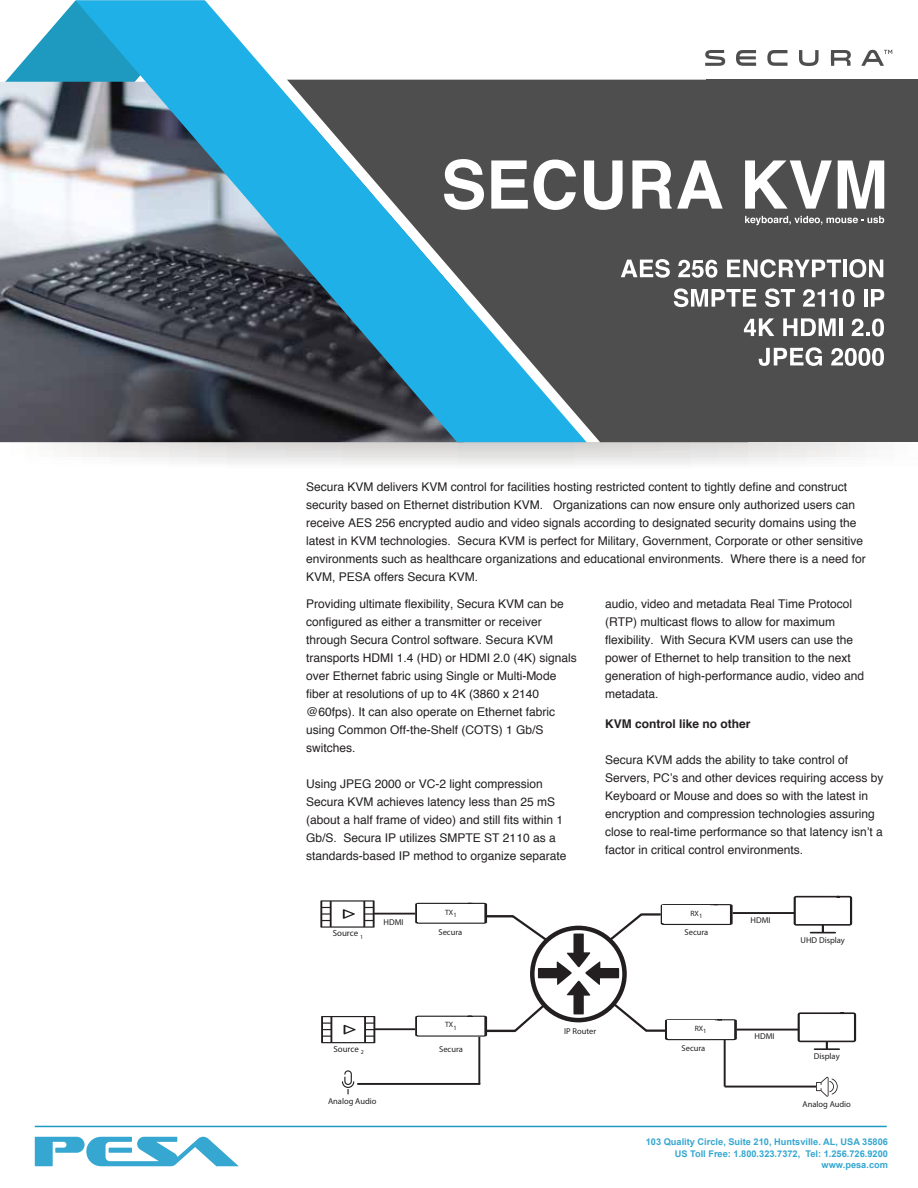
<style>
.page{position:relative;width:918px;height:1188px;background:#fff}
.page>*{position:absolute;margin:0;border:0;box-sizing:border-box;transform-origin:0 0}
.t1{font:12px/18px "Helvetica";color:#231f20}
.t2{font:700 12px "Helvetica";color:#231f20}
.t3{font:700 9.3px/11.1px "Arial";color:#36a7d0;text-align:right}
.t4{font:8.85px "Myriad Pro";color:#231f20}
.t5{font:8.55px "Myriad Pro";color:#231f20}
.t6{font:7.65px "Myriad Pro";letter-spacing:.015em;color:#231f20}
</style>
<div class="page">
<svg style="left:35px;top:1137px;width:204px;height:29px"></svg>
<hr style="left:35px;top:1126px;width:852px;height:1px;background:#1e9ac1">
<svg style="left:5px;top:1px;width:71px;height:81px"></svg>
<img style="left:0;top:82px;width:76px;height:360px">
<svg style="left:76px;top:1px;width:511px;height:441px"></svg>
<div style="left:706px;top:80px;width:212px;height:362px;background:#4e4e4e"></div>
<svg style="left:287px;top:80px;width:459px;height:362px;background:#456774"></svg>
<svg style="left:0;top:442px;width:865px;height:23px"></svg>
<svg style="left:736px;top:50px;width:20px;height:16px"></svg>
<svg style="left:705px;top:50px;width:20px;height:16px"></svg>
<svg style="left:831px;top:50px;width:20px;height:16px"></svg>
<svg style="left:767px;top:50px;width:21px;height:16px"></svg>
<svg style="left:799px;top:50px;width:20px;height:16px"></svg>
<svg style="left:861px;top:49px;width:31px;height:17px"></svg>
<svg style="left:444px;top:159px;width:40px;height:51px"></svg>
<svg style="left:491px;top:160px;width:37px;height:49px"></svg>
<svg style="left:534px;top:160px;width:42px;height:50px"></svg>
<svg style="left:584px;top:160px;width:39px;height:50px"></svg>
<svg style="left:632px;top:160px;width:91px;height:49px"></svg>
<svg style="left:745px;top:160px;width:87px;height:49px"></svg>
<svg style="left:838px;top:160px;width:46px;height:49px"></svg>
<svg style="left:621px;top:259px;width:49px;height:19px"></svg>
<svg style="left:678px;top:260px;width:39px;height:18px"></svg>
<svg style="left:727px;top:259px;width:114px;height:19px"></svg>
<hr style="left:843px;top:260px;width:4px;height:17px;background:#fff">
<svg style="left:849px;top:259px;width:34px;height:19px"></svg>
<svg style="left:674px;top:288px;width:82px;height:19px"></svg>
<svg style="left:765px;top:288px;width:30px;height:19px"></svg>
<svg style="left:803px;top:289px;width:34px;height:18px"></svg>
<svg style="left:843px;top:289px;width:11px;height:18px"></svg>
<hr style="left:864px;top:289px;width:3px;height:18px;background:#fff">
<svg style="left:871px;top:289px;width:13px;height:18px"></svg>
<svg style="left:744px;top:318px;width:30px;height:18px"></svg>
<svg style="left:783px;top:318px;width:53px;height:18px"></svg>
<hr style="left:839px;top:318px;width:3px;height:18px;background:#fff">
<svg style="left:852px;top:319px;width:32px;height:17px"></svg>
<svg style="left:759px;top:347px;width:63px;height:19px"></svg>
<svg style="left:831px;top:348px;width:53px;height:18px"></svg>
<svg style="left:745px;top:216px;width:139px;height:9px"></svg>
<hr style="left:374px;top:913px;width:41px;height:2px;background:#231f20">
<hr style="left:486px;top:1030px;width:29px;height:2px;background:#231f20">
<hr style="left:486px;top:915px;width:27px;height:2px;background:#231f20">
<hr style="left:733px;top:912px;width:62px;height:2px;background:#231f20">
<svg style="left:320px;top:900px;width:55px;height:28px"></svg>
<svg style="left:794px;top:896px;width:58px;height:37px"></svg>
<hr style="left:737px;top:1029px;width:62px;height:2px;background:#231f20">
<hr style="left:725px;top:1086px;width:91px;height:2px;background:#231f20">
<hr style="left:724px;top:1039px;width:2px;height:48px;background:#231f20">
<svg style="left:798px;top:1012px;width:58px;height:38px"></svg>
<svg style="left:816px;top:1077px;width:22px;height:20px"></svg>
<hr style="left:375px;top:1028px;width:40px;height:2px;background:#231f20">
<svg style="left:321px;top:1016px;width:54px;height:27px"></svg>
<hr style="left:357px;top:1083px;width:123px;height:2px;background:#231f20">
<hr style="left:478px;top:1037px;width:2px;height:47px;background:#231f20">
<svg style="left:342px;top:1070px;width:12px;height:24px"></svg>
<svg style="left:510px;top:904px;width:227px;height:136px"></svg>
<div style="left:667px;top:1021px;width:48px;height:17px;background:#fff"></div>
<svg style="left:415px;top:903px;width:72px;height:21px"></svg>
<div style="left:417px;top:904px;width:48px;height:18px;background:#fff"></div>
<svg style="left:415px;top:1016px;width:72px;height:21px"></svg>
<div style="left:417px;top:1017px;width:48px;height:17px;background:#fff"></div>
<p class="t1" style="left:306px;top:478px;width:561px">Secura KVM delivers KVM control for facilities hosting restricted content to tightly define and construct security based on Ethernet distribution KVM. Organizations can now ensure only authorized users can receive AES 256 encrypted audio and video signals according to designated security domains using the latest in KVM technologies. Secura KVM is perfect for Military, Government, Corporate or other sensitive environments such as healthcare organizations and educational environments. Where there is a need for KVM, PESA offers Secura KVM.</p>
<p class="t1" style="left:306px;top:595px;width:272px">Providing ultimate flexibility, Secura KVM can be configured as either a transmitter or receiver through Secura Control software. Secura KVM transports HDMI 1.4 (HD) or HDMI 2.0 (4K) signals over Ethernet fabric using Single or Multi-Mode fiber at resolutions of up to 4K (3860 x 2140 @60fps). It can also operate on Ethernet fabric using Common Off-the-Shelf (COTS) 1 Gb/S switches.</p>
<p class="t1" style="left:306px;top:775px;width:262px">Using JPEG 2000 or VC-2 light compression Secura KVM achieves latency less than 25 mS (about a half frame of video) and still fits within 1<br>Gb/S. Secura IP utilizes SMPTE ST 2110 as a standards-based IP method to organize separate</p>
<p class="t1" style="left:605px;top:595px;width:260px">audio, video and metadata Real Time Protocol (RTP) multicast flows to allow for maximum flexibility. With Secura KVM users can use the power of Ethernet to help transition to the next generation of high-performance audio, video and metadata.</p>
<p class="t2" style="left:605px;top:714px;width:147px">KVM control like no other</p>
<p class="t1" style="left:605px;top:751px;width:280px">Secura KVM adds the ability to take control of Servers, PC’s and other devices requiring access by Keyboard or Mouse and does so with the latest in encryption and compression technologies assuring close to real-time performance so that latency isn’t a factor in critical control environments.</p>
<p class="t5" style="left:384px;top:917px;width:22px">HDMI</p>
<p class="t6" style="left:445px;top:907px;width:13px">TX<sub>1</sub></p>
<p class="t6" style="left:690px;top:909px;width:13px">RX<sub>1</sub></p>
<p class="t5" style="left:751px;top:914px;width:22px">HDMI</p>
<p class="t4" style="left:333px;top:928px;width:32px">Source <sub>1</sub></p>
<p class="t5" style="left:438px;top:927px;width:25px">Secura</p>
<p class="t5" style="left:685px;top:927px;width:25px">Secura</p>
<p class="t5" style="left:801px;top:935px;width:46px">UHD Display</p>
<p class="t6" style="left:445px;top:1020px;width:13px">TX<sub>1</sub></p>
<p class="t5" style="left:564px;top:1026px;width:34px">IP Router</p>
<p class="t6" style="left:695px;top:1024px;width:13px">RX<sub>1</sub></p>
<p class="t5" style="left:755px;top:1031px;width:22px">HDMI</p>
<p class="t4" style="left:333px;top:1044px;width:32px">Source <sub>2</sub></p>
<p class="t5" style="left:328px;top:1096px;width:50px">Analog Audio</p>
<p class="t5" style="left:439px;top:1044px;width:25px">Secura</p>
<p class="t5" style="left:682px;top:1043px;width:25px">Secura</p>
<p class="t5" style="left:814px;top:1051px;width:27px">Display</p>
<p class="t5" style="left:803px;top:1098px;width:50px">Analog Audio</p>
<p class="t3" style="left:646px;top:1137px;width:244px">103 Quality Circle, Suite 210, Huntsville. AL, USA 35806<br>US Toll Free: 1.800.323.7372, Tel: 1.256.726.9200 www.pesa.com</p>
</div>
